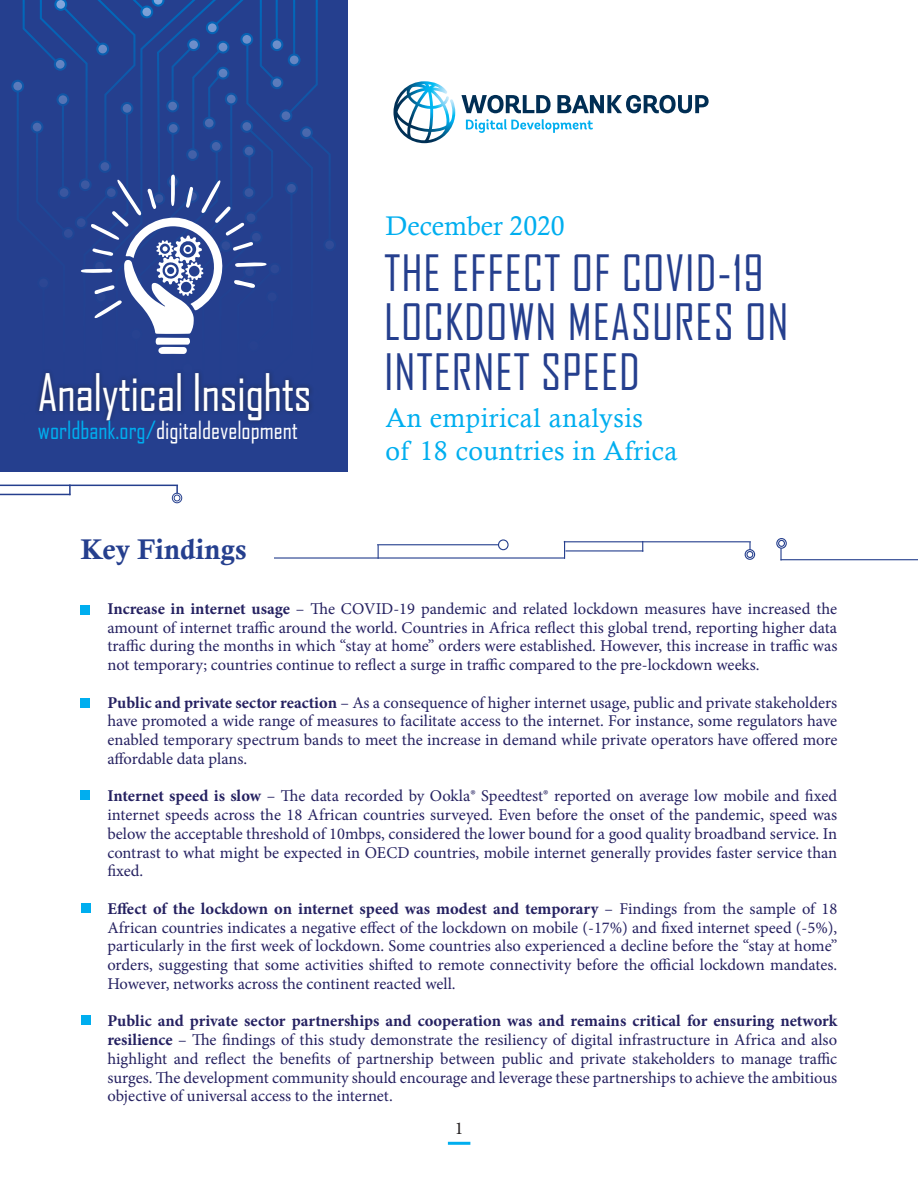
<style>
.page{position:relative;width:918px;height:1188px;background:#fff}
.page>*{position:absolute;margin:0;border:0;box-sizing:border-box;transform-origin:0 0}
.t1{font:49.5px "Agency FB";letter-spacing:-.01em;color:#fff}
.t2{font:48px/49.5px "Agency FB";letter-spacing:.02em;color:#253f8e}
.t3{font:28.5px "Calis MT Bol";color:#253f8e}
.t4{font:27px/33px "Calisto";letter-spacing:.02em;color:#00aeef}
.t5{font:27px "Calisto";color:#00aeef}
.t6{font:24px "Agency FB";color:#fff}
.t7{font:18px "Minion Pro";color:#231f20}
.t8{font:16.5px/18.8px "Minion Pro";letter-spacing:-.005em;color:#252161;text-align:justify}
.s1{color:#00aeef}
.s2{font-weight:700}
</style>
<div class="page">
<div style="left:80px;top:698px;width:10px;height:9px;background:#00aeef"></div>
<div style="left:81px;top:791px;width:9px;height:9px;background:#00aeef"></div>
<div style="left:81px;top:605px;width:9px;height:10px;background:#00aeef"></div>
<div style="left:81px;top:903px;width:9px;height:9px;background:#00aeef"></div>
<div style="left:81px;top:1016px;width:9px;height:9px;background:#00aeef"></div>
<hr style="left:448px;top:1142px;width:22px;height:3px;background:#00aeef">
<div style="left:0;top:0;width:347px;height:471px;background:#253f8e"></div>
<div style="left:18px;top:402px;width:13px;height:13px;border:2px solid #006bbd;border-radius:50%"></div>
<div style="left:324px;top:240px;width:11px;height:10px;background:#314c98;border-radius:50%"></div>
<div style="left:323px;top:239px;width:13px;height:12px;border:2px solid #006bbd;border-radius:50%"></div>
<svg style="left:12px;top:81px;width:11px;height:11px"></svg>
<div style="left:11px;top:80px;width:13px;height:13px;border:2px solid #006bbd;border-radius:50%"></div>
<hr style="left:781px;top:559px;width:137px;height:1px;background:#253f8e">
<svg style="left:780px;top:549px;width:2px;height:11px"></svg>
<div style="left:776px;top:538px;width:11px;height:11px;border:1px solid #253f8e;border-radius:50%"></div>
<div style="left:778px;top:540px;width:7px;height:7px;border:1px solid #253f8e;border-radius:50%"></div>
<hr style="left:564px;top:541px;width:187px;height:1px;background:#253f8e">
<svg style="left:749px;top:542px;width:2px;height:7px"></svg>
<div style="left:745px;top:549px;width:10px;height:11px;border:1px solid #253f8e;border-radius:50%"></div>
<div style="left:746px;top:551px;width:7px;height:7px;border:1px solid #253f8e;border-radius:50%"></div>
<hr style="left:218px;top:557px;width:347px;height:2px;background:#253f8e">
<svg style="left:564px;top:542px;width:1px;height:17px"></svg>
<hr style="left:377px;top:544px;width:121px;height:1px;background:#253f8e">
<svg style="left:378px;top:545px;width:1px;height:14px"></svg>
<hr style="left:565px;top:550px;width:78px;height:2px;background:#253f8e">
<div style="left:498px;top:539px;width:11px;height:11px;border:1px solid #253f8e;border-radius:50%"></div>
<div style="left:0;top:526px;width:274px;height:52px;background:#fff"></div>
<hr style="left:0;top:485px;width:178px;height:1px;background:#253f8e">
<div style="left:172px;top:493px;width:10px;height:10px;border:1px solid #253f8e;border-radius:50%"></div>
<svg style="left:174px;top:486px;width:6px;height:15px"></svg>
<svg style="left:69px;top:486px;width:2px;height:9px"></svg>
<hr style="left:0;top:494px;width:70px;height:1px;background:#253f8e">
<svg style="left:461px;top:95px;width:248px;height:18px"></svg>
<svg style="left:393px;top:81px;width:62px;height:62px"></svg>
<svg style="left:466px;top:119px;width:127px;height:14px"></svg>
<svg style="left:22px;top:0;width:310px;height:422px"></svg>
<p class="t1" style="left:38px;top:362px;width:275px">Analytical Insights</p>
<p class="t6" style="left:38px;top:416px;width:261px"><span class="s1">worldbank.org/</span>digitaldevelopment</p>
<p class="t3" style="left:81px;top:533px;width:167px">Key Findings</p>
<p class="t5" style="left:386px;top:210px;width:181px">December 2020</p>
<p class="t2" style="left:384px;top:247px;width:406px">THE EFFECT OF COVID-19<br>LOCKDOWN MEASURES ON<br>INTERNET SPEED</p>
<p class="t4" style="left:386px;top:401px;width:294px">An empirical analysis<br>of 18 countries in Africa</p>
<p class="t8" style="left:107px;top:599px;width:732px;text-indent:-27px"><span class="s2">• Increase in internet usage</span> – The COVID-19 pandemic and related lockdown measures have increased the amount of internet traffic around the world. Countries in Africa reflect this global trend, reporting higher data traffic during the months in which “stay at home” orders were established. However, this increase in traffic was not temporary; countries continue to reflect a surge in traffic compared to the pre-lockdown weeks.</p>
<p class="t8" style="left:107px;top:693px;width:731px;text-indent:-27px"><span class="s2">• Public and private sector reaction</span> – As a consequence of higher internet usage, public and private stakeholders have promoted a wide range of measures to facilitate access to the internet. For instance, some regulators have enabled temporary spectrum bands to meet the increase in demand while private operators have offered more affordable data plans.</p>
<p class="t8" style="left:107px;top:787px;width:731px;text-indent:-27px"><span class="s2">• Internet speed is slow</span> – The data recorded by Ookla® Speedtest® reported on average low mobile and fixed internet speeds across the 18 African countries surveyed. Even before the onset of the pandemic, speed was below the acceptable threshold of 10mbps, considered the lower bound for a good quality broadband service. In contrast to what might be expected in OECD countries, mobile internet generally provides faster service than fixed.</p>
<p class="t8" style="left:107px;top:899px;width:732px;text-indent:-27px"><span class="s2">• Effect of the lockdown on internet speed was modest and temporary</span> – Findings from the sample of 18<br>African countries indicates a negative effect of the lockdown on mobile (-17%) and fixed internet speed (-5%), particularly in the first week of lockdown. Some countries also experienced a decline before the “stay at home” orders, suggesting that some activities shifted to remote connectivity before the official lockdown mandates.<br>However, networks across the continent reacted well.</p>
<p class="t8" style="left:107px;top:1012px;width:731px;text-indent:-27px"><span class="s2">• Public and private sector partnerships and cooperation was and remains critical for ensuring network resilience</span> – The findings of this study demonstrate the resiliency of digital infrastructure in Africa and also highlight and reflect the benefits of partnership between public and private stakeholders to manage traffic surges. The development community should encourage and leverage these partnerships to achieve the ambitious objective of universal access to the internet.</p>
<p class="t7" style="left:455px;top:1116px;width:10px">1</p>
</div>
